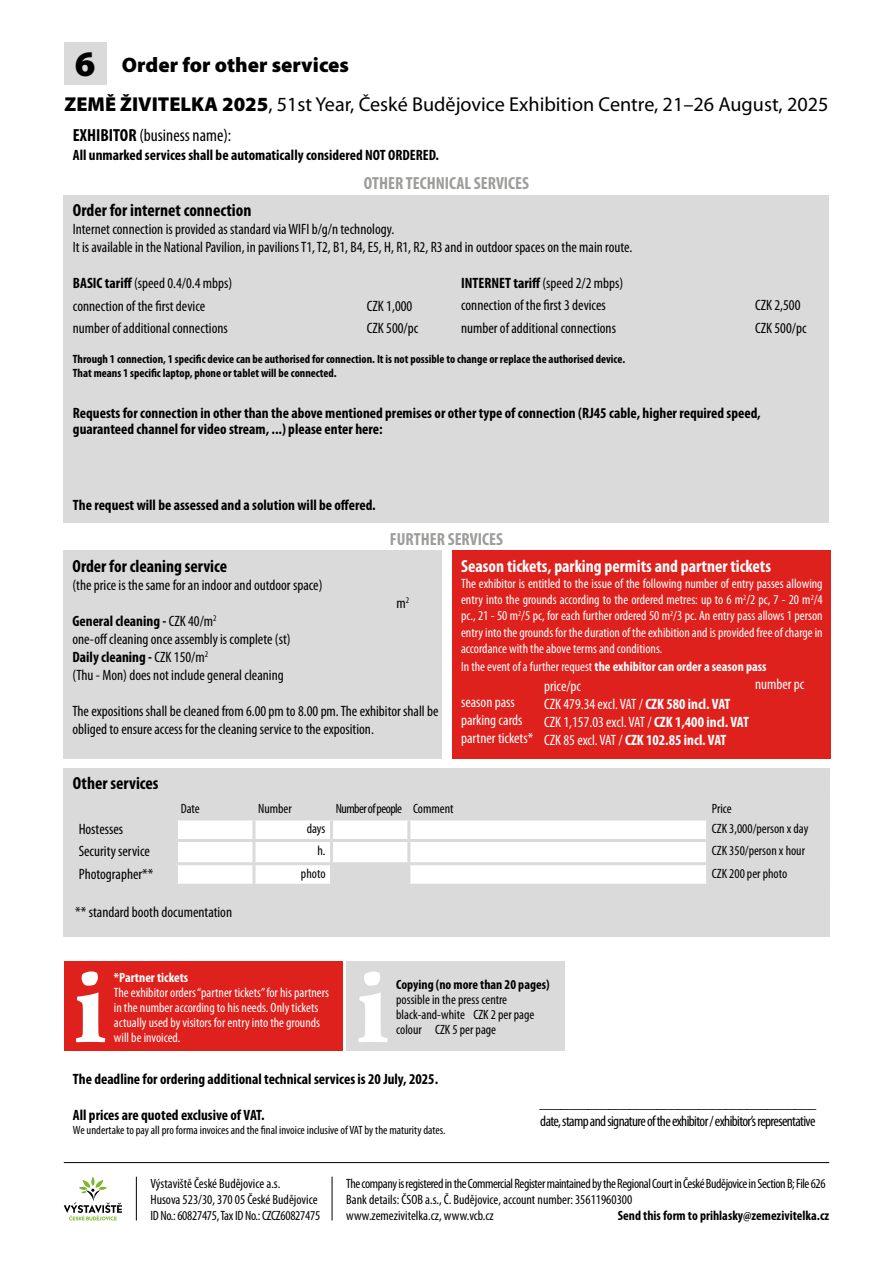
<style>
.page{position:relative;width:893px;height:1263px;background:#fff}
.page>*{position:absolute;margin:0;border:0;box-sizing:border-box;transform-origin:0 0}
.t1{font:900 36px "Myriad Pro";color:#000}
.t2{font:900 21px "Myriad Pro";color:#000}
.t3{font:20.1px "Myriad Pro";color:#000}
.t4{font:700 condensed 17.55px "Myriad Pro";color:#000}
.t5{font:700 condensed 17.55px "Myriad Pro";color:#fff}
.t6{font:700 condensed 17.55px "Myriad Pro";color:#9d9d9c}
.t7{font:condensed 17.55px "Myriad Pro";color:#000}
.t8{font:condensed 15px/18px "Myriad Pro";color:#000}
.t9{font:700 condensed 15px/16.5px "Myriad Pro";color:#000}
.t10{font:condensed 15px/18px "Myriad Pro";color:#fff}
.t11{font:condensed 15px/18px "Myriad Pro";letter-spacing:-.04em;color:#000}
.t12{font:condensed 13.5px/16.2px "Myriad Pro";color:#fff;text-align:justify}
.t13{font:condensed 13.5px/16.2px "Myriad Pro";color:#000}
.t14{font:condensed 13.5px/16.2px "Myriad Pro";letter-spacing:-.03em;color:#000}
.t15{font:700 condensed 13.5px "Myriad Pro";color:#fff}
.t16{font:700 condensed 13.5px "Myriad Pro";color:#000}
.t17{font:condensed 13.5px "Myriad Pro";letter-spacing:-.04em;color:#000}
.t18{font:700 condensed 12px/13.5px "Myriad Pro";color:#000}
.t19{font:condensed 12px "Myriad Pro";color:#000}
.s1{font-weight:900}
.s2{font-weight:700}
.s3{font-weight:400}
</style>
<div class="page">
<hr style="left:136px;top:1177px;width:1px;height:43px;background:#000">
<svg style="left:64px;top:1177px;width:58px;height:43px"></svg>
<hr style="left:332px;top:1177px;width:1px;height:43px;background:#000">
<div style="left:64px;top:43px;width:42px;height:42px;background:#dadada"></div>
<hr style="left:64px;top:1162px;width:765px;height:1px;background:#000">
<div style="left:64px;top:768px;width:766px;height:168px;background:#dadada"></div>
<div style="left:178px;top:820px;width:528px;height:64px;background:#fff"></div>
<div style="left:331px;top:864px;width:78px;height:21px;background:#dadada"></div>
<hr style="left:252px;top:820px;width:3px;height:19px;background:#dadada">
<hr style="left:330px;top:820px;width:3px;height:19px;background:#dadada">
<hr style="left:407px;top:820px;width:3px;height:19px;background:#dadada">
<hr style="left:176px;top:839px;width:78px;height:3px;background:#dadada">
<hr style="left:254px;top:839px;width:77px;height:3px;background:#dadada">
<hr style="left:252px;top:842px;width:3px;height:20px;background:#dadada">
<hr style="left:331px;top:839px;width:78px;height:3px;background:#dadada">
<hr style="left:330px;top:842px;width:3px;height:20px;background:#dadada">
<hr style="left:409px;top:839px;width:299px;height:3px;background:#dadada">
<hr style="left:407px;top:842px;width:3px;height:20px;background:#dadada">
<hr style="left:176px;top:862px;width:78px;height:3px;background:#dadada">
<hr style="left:254px;top:862px;width:77px;height:3px;background:#dadada">
<hr style="left:252px;top:865px;width:3px;height:19px;background:#dadada">
<hr style="left:331px;top:862px;width:78px;height:3px;background:#dadada">
<hr style="left:330px;top:865px;width:3px;height:19px;background:#dadada">
<hr style="left:409px;top:862px;width:299px;height:3px;background:#dadada">
<hr style="left:407px;top:865px;width:3px;height:19px;background:#dadada">
<div style="left:452px;top:551px;width:378px;height:208px;background:#df211d"></div>
<div style="left:64px;top:195px;width:765px;height:328px;background:#dadada"></div>
<div style="left:346px;top:961px;width:219px;height:90px;background:#dadada"></div>
<svg style="left:358px;top:971px;width:30px;height:71px"></svg>
<div style="left:64px;top:961px;width:278px;height:90px;background:#df211d"></div>
<svg style="left:76px;top:971px;width:29px;height:71px"></svg>
<div style="left:63px;top:551px;width:378px;height:208px;background:#dadada"></div>
<h1 class="t1" style="left:75px;top:43px;width:22px">6</h1>
<h2 class="t2" style="left:122px;top:53px;width:229px">Order for other services</h2>
<h3 class="t3" style="left:65px;top:92px;width:765px"><span class="s1">ZEMĚ ŽIVITELKA 2025</span>, 51st Year, České Budějovice Exhibition Centre, 21–26 August, 2025</h3>
<p class="t7" style="left:73px;top:124px;width:160px"><span class="s2">EXHIBITOR</span> (business name):</p>
<p class="t9" style="left:73px;top:146px;width:368px">All unmarked services shall be automatically considered NOT ORDERED.</p>
<p class="t6" style="left:364px;top:173px;width:167px">OTHER TECHNICAL SERVICES</p>
<p class="t4" style="left:73px;top:199px;width:180px">Order for internet connection</p>
<p class="t8" style="left:73px;top:220px;width:561px">Internet connection is provided as standard via WIFI b/g/n technology.<br>It is available in the National Pavilion, in pavilions T1, T2, B1, B4, E5, H, R1, R2, R3 and in outdoor spaces on the main route.</p>
<p class="t8" style="left:73px;top:272px;width:161px;line-height:22.5px"><span class="s2">BASIC tariff</span> (speed 0.4/0.4 mbps) connection of the first device</p>
<p class="t8" style="left:461px;top:272px;width:164px;line-height:22.5px"><span class="s2">INTERNET tariff</span> (speed 2/2 mbps) connection of the first 3 devices</p>
<p class="t8" style="left:367px;top:296px;width:47px">CZK 1,000</p>
<p class="t8" style="left:755px;top:296px;width:47px">CZK 2,500</p>
<p class="t8" style="left:461px;top:319px;width:156px">number of additional connections</p>
<p class="t8" style="left:755px;top:319px;width:53px">CZK 500/pc</p>
<p class="t18" style="left:73px;top:352px;width:554px">Through 1 connection, 1 specific device can be authorised for connection. It is not possible to change or replace the authorised device.<br>That means 1 specific laptop, phone or tablet will be connected.</p>
<p class="t9" style="left:73px;top:404px;width:689px">Requests for connection in other than the above mentioned premises or other type of connection (RJ45 cable, higher required speed, guaranteed channel for video stream, ...) please enter here:</p>
<p class="t8" style="left:73px;top:319px;width:156px">number of additional connections</p>
<p class="t8" style="left:367px;top:319px;width:53px">CZK 500/pc</p>
<p class="t9" style="left:73px;top:497px;width:304px">The request will be assessed and a solution will be offered.</p>
<p class="t6" style="left:390px;top:528px;width:114px">FURTHER SERVICES</p>
<p class="t4" style="left:72px;top:555px;width:156px">Order for cleaning service</p>
<p class="t8" style="left:72px;top:576px;width:252px">(the price is the same for an indoor and outdoor space)</p>
<p class="t8" style="left:396px;top:594px;width:14px">m<sup>2</sup></p>
<p class="t8" style="left:72px;top:612px;width:220px"><span class="s2">General cleaning -</span> CZK 40/m<sup>2<br></sup>one-off cleaning once assembly is complete (st)<br><span class="s2">Daily cleaning -</span> CZK 150/m<sup>2<br></sup>(Thu - Mon) does not include general cleaning</p>
<p class="t8" style="left:72px;top:702px;width:368px">The expositions shall be cleaned from 6.00 pm to 8.00 pm. The exhibitor shall be obliged to ensure access for the cleaning service to the exposition.</p>
<p class="t4" style="left:73px;top:772px;width:87px">Other services</p>
<p class="t5" style="left:461px;top:555px;width:312px">Season tickets, parking permits and partner tickets</p>
<p class="t12" style="left:461px;top:575px;width:363px">The exhibitor is entitled to the issue of the following number of entry passes allowing entry into the grounds according to the ordered metres: up to 6 m<sup>2</sup>/2 pc, 7 - 20 m<sup>2</sup>/4 pc., 21 - 50 m<sup>2</sup>/5 pc, for each further ordered 50 m<sup>2</sup>/3 pc. An entry pass allows 1 person entry into the grounds for the duration of the exhibition and is provided free of charge in accordance with the above terms and conditions.</p>
<p class="t15" style="left:461px;top:658px;width:307px"><span class="s3">In the event of a further request</span> the exhibitor can order a season pass</p>
<p class="t10" style="left:755px;top:675px;width:51px">number pc</p>
<p class="t10" style="left:461px;top:693px;width:74px">season pass parking cards partner tickets*</p>
<p class="t10" style="left:544px;top:677px;width:206px">price/pc<br>CZK 479.34 excl. VAT / <span class="s2">CZK 580 incl. VAT<br></span>CZK 1,157.03 excl. VAT / <span class="s2">CZK 1,400 incl. VAT<br></span>CZK 85 excl. VAT / <span class="s2">CZK 102.85 incl. VAT</span></p>
<p class="t13" style="left:181px;top:800px;width:21px">Date</p>
<p class="t13" style="left:258px;top:800px;width:35px">Number</p>
<p class="t17" style="left:336px;top:800px;width:119px">Number of people Comment</p>
<p class="t13" style="left:712px;top:800px;width:22px">Price</p>
<p class="t8" style="left:79px;top:820px;width:46px">Hostesses</p>
<p class="t13" style="left:307px;top:821px;width:20px">days</p>
<p class="t13" style="left:712px;top:821px;width:98px">CZK 3,000/person x day</p>
<p class="t8" style="left:79px;top:842px;width:73px">Security service</p>
<p class="t13" style="left:317px;top:842px;width:10px">h.</p>
<p class="t13" style="left:712px;top:842px;width:95px">CZK 350/person x hour</p>
<p class="t8" style="left:79px;top:865px;width:76px">Photographer**</p>
<p class="t13" style="left:301px;top:865px;width:26px">photo</p>
<p class="t13" style="left:712px;top:865px;width:77px">CZK 200 per photo</p>
<p class="t8" style="left:75px;top:902px;width:158px">** standard booth documentation</p>
<p class="t15" style="left:114px;top:969px;width:76px">*Partner tickets</p>
<p class="t12" style="left:114px;top:984px;width:217px;line-height:15px;text-align:left">The exhibitor orders “partner tickets” for his partners in the number according to his needs. Only tickets actually used by visitors for entry into the grounds will be invoiced.</p>
<p class="t16" style="left:396px;top:976px;width:155px">Copying (no more than 20 pages)</p>
<p class="t13" style="left:396px;top:992px;width:140px;line-height:15px">possible in the press centre black-and-white CZK 2 per page colour CZK 5 per page</p>
<p class="t9" style="left:73px;top:1070px;width:367px">The deadline for ordering additional technical services is 20 July, 2025.</p>
<p class="t9" style="left:73px;top:1106px;width:193px">All prices are quoted exclusive of VAT.</p>
<p class="t19" style="left:73px;top:1123px;width:374px">We undertake to pay all pro forma invoices and the final invoice inclusive of VAT by the maturity dates.</p>
<p class="t11" style="left:540px;top:1094px;width:278px">________________________________________ date, stamp and signature of the exhibitor / exhibitor’s representative</p>
<p class="t13" style="left:150px;top:1175px;width:171px">Výstaviště České Budějovice a.s.<br>Husova 523/30, 370 05 České Budějovice<br>ID No.: 60827475, Tax ID No.: CZCZ60827475</p>
<p class="t14" style="left:346px;top:1175px;width:481px">The company is registered in the Commercial Register maintained by the Regional Court in České Budějovice in Section B; File 626<br>Bank details: ČSOB a.s., Č. Budějovice, account number: 35611960300<br>www.zemezivitelka.cz, www.vcb.cz</p>
<p class="t16" style="left:618px;top:1207px;width:213px">Send this form to prihlasky@zemezivitelka.cz</p>
</div>
